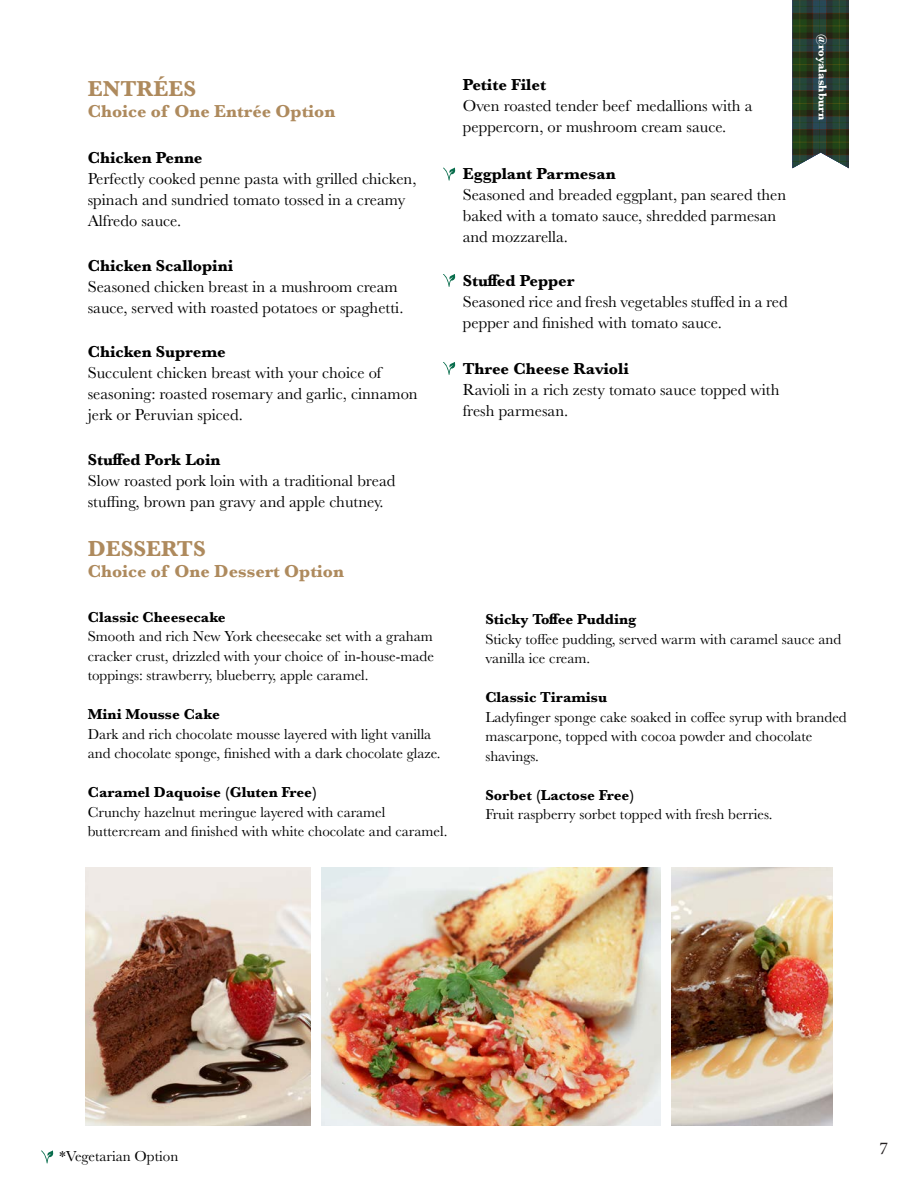
<style>
.page{position:relative;width:918px;height:1188px;background:#fff}
.page>*{position:absolute;margin:0;border:0;box-sizing:border-box;transform-origin:0 0}
.t1{font:700 22.5px "Baskerville";color:#ae8a5d}
.t2{font:700 18px "Baskerville";color:#ae8a5d}
.t3{font:18px "Minion Pro";color:#231f20}
.t4{font:16.5px/21px "Baskerville";color:#000}
.t5{font:700 16.5px "Baskerville";color:#000}
.t6{font:15px/19.5px "Baskerville";color:#000}
.t7{font:700 15px "Baskerville";color:#000}
.t8{font:700 11.85px "Baskerville";color:#fff}
</style>
<div class="page">
<svg style="left:41px;top:1150px;width:13px;height:13px"></svg>
<svg style="left:792px;top:0;width:57px;height:168px;background:#314331"></svg>
<svg style="left:443px;top:168px;width:13px;height:13px"></svg>
<svg style="left:443px;top:274px;width:13px;height:13px"></svg>
<svg style="left:443px;top:362px;width:13px;height:13px"></svg>
<img style="left:86px;top:867px;width:224px;height:259px">
<img style="left:672px;top:867px;width:160px;height:259px">
<img style="left:322px;top:867px;width:339px;height:259px">
<p class="t1" style="left:88px;top:73px;width:110px">ENTRÉES</p>
<p class="t2" style="left:88px;top:98px;width:249px">Choice of One Entrée Option</p>
<p class="t5" style="left:88px;top:146px;width:116px">Chicken Penne</p>
<p class="t4" style="left:88px;top:168px;width:330px">Perfectly cooked penne pasta with grilled chicken, spinach and sundried tomato tossed in a creamy<br>Alfredo sauce.</p>
<p class="t5" style="left:88px;top:254px;width:147px">Chicken Scallopini</p>
<p class="t4" style="left:88px;top:276px;width:317px">Seasoned chicken breast in a mushroom cream sauce, served with roasted potatoes or spaghetti.</p>
<p class="t5" style="left:463px;top:73px;width:85px">Petite Filet</p>
<p class="t4" style="left:463px;top:96px;width:291px">Oven roasted tender beef medallions with a peppercorn, or mushroom cream sauce.</p>
<p class="t5" style="left:463px;top:162px;width:154px">Eggplant Parmesan</p>
<p class="t4" style="left:463px;top:184px;width:325px">Seasoned and breaded eggplant, pan seared then baked with a tomato sauce, shredded parmesan and mozzarella.</p>
<p class="t5" style="left:463px;top:269px;width:114px">Stuffed Pepper</p>
<p class="t4" style="left:463px;top:291px;width:326px">Seasoned rice and fresh vegetables stuffed in a red pepper and finished with tomato sauce.</p>
<p class="t5" style="left:88px;top:340px;width:140px">Chicken Supreme</p>
<p class="t4" style="left:88px;top:362px;width:331px">Succulent chicken breast with your choice of seasoning: roasted rosemary and garlic, cinnamon jerk or Peruvian spiced.</p>
<p class="t5" style="left:463px;top:357px;width:168px">Three Cheese Ravioli</p>
<p class="t4" style="left:463px;top:379px;width:318px">Ravioli in a rich zesty tomato sauce topped with fresh parmesan.</p>
<p class="t5" style="left:88px;top:448px;width:134px">Stuffed Pork Loin</p>
<p class="t4" style="left:88px;top:470px;width:309px">Slow roasted pork loin with a traditional bread stuffing, brown pan gravy and apple chutney.</p>
<p class="t1" style="left:88px;top:533px;width:120px">DESSERTS</p>
<p class="t2" style="left:88px;top:559px;width:258px">Choice of One Dessert Option</p>
<p class="t8" style="left:831px;top:34px;width:88px;rotate:90deg">@royalashburn</p>
<p class="t7" style="left:88px;top:606px;width:140px">Classic Cheesecake</p>
<p class="t6" style="left:88px;top:627px;width:348px;text-align:justify">Smooth and rich New York cheesecake set with a graham cracker crust, drizzled with your choice of in-house-made toppings: strawberry, blueberry, apple caramel.</p>
<p class="t7" style="left:88px;top:704px;width:134px">Mini Mousse Cake</p>
<p class="t6" style="left:88px;top:724px;width:354px">Dark and rich chocolate mousse layered with light vanilla and chocolate sponge, finished with a dark chocolate glaze.</p>
<p class="t7" style="left:88px;top:782px;width:231px">Caramel Daquoise (Gluten Free)</p>
<p class="t6" style="left:88px;top:802px;width:361px">Crunchy hazelnut meringue layered with caramel buttercream and finished with white chocolate and caramel.</p>
<p class="t7" style="left:485px;top:609px;width:152px">Sticky Toffee Pudding</p>
<p class="t6" style="left:485px;top:629px;width:358px">Sticky toffee pudding, served warm with caramel sauce and vanilla ice cream.</p>
<p class="t7" style="left:485px;top:687px;width:123px">Classic Tiramisu</p>
<p class="t6" style="left:485px;top:707px;width:363px">Ladyfinger sponge cake soaked in coffee syrup with branded mascarpone, topped with cocoa powder and chocolate shavings.</p>
<p class="t7" style="left:485px;top:784px;width:151px">Sorbet (Lactose Free)</p>
<p class="t6" style="left:485px;top:805px;width:289px">Fruit raspberry sorbet topped with fresh berries.</p>
<p class="t6" style="left:60px;top:1147px;width:120px">*Vegetarian Option</p>
<p class="t3" style="left:880px;top:1136px;width:10px">7</p>
</div>
